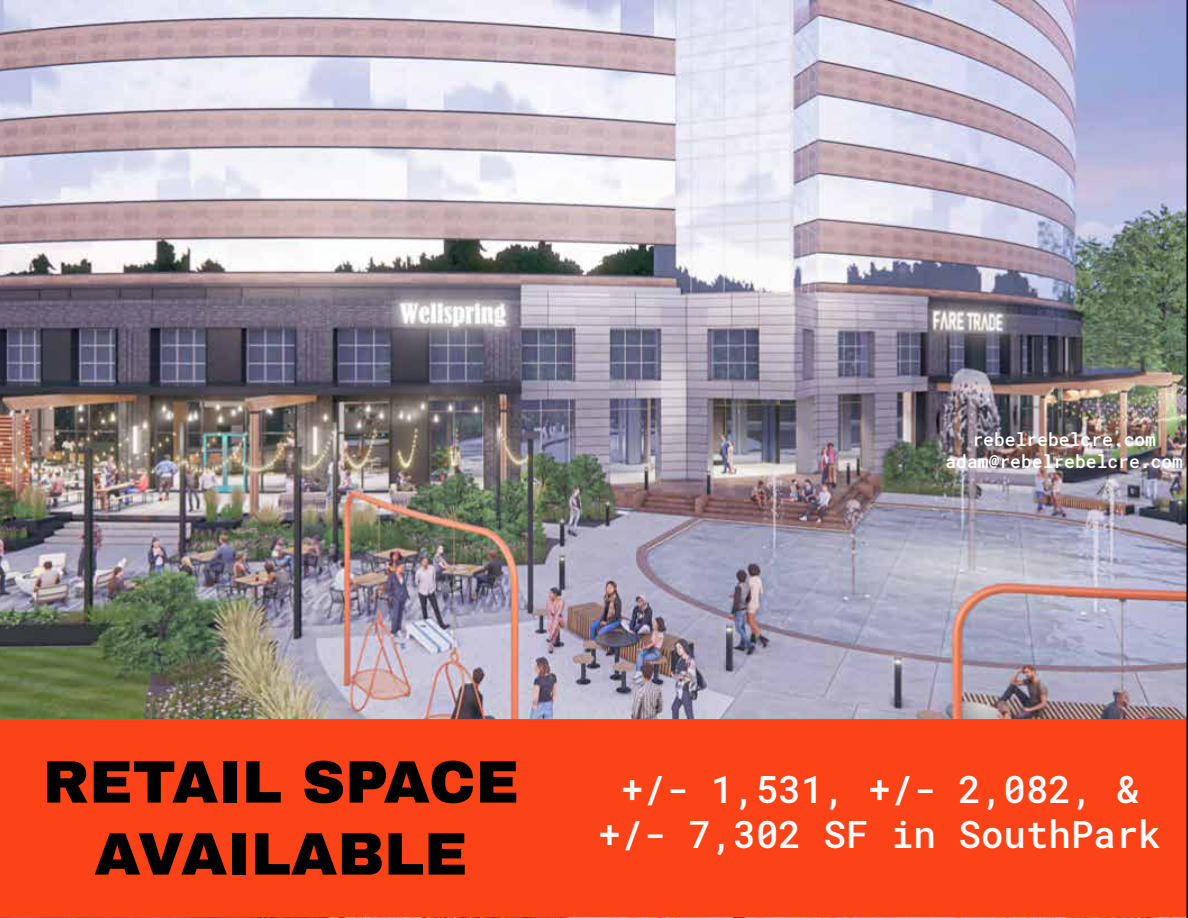
<style>
.page{position:relative;width:1188px;height:918px;background:#fff}
.page>*{position:absolute;margin:0;border:0;box-sizing:border-box;transform-origin:0 0}
.t1{font:900 60px/72px "Archivo";color:#000;text-align:center}
.t2{font:500 37.5px/45px "Roboto Mono";color:#fff;text-align:center}
.t3{font:500 18px/21.6px "Roboto Mono";color:#fff;text-align:center}
</style>
<div class="page">
<img style="left:0;top:1px;width:1186px;height:917px">
<div style="left:4px;top:724px;width:1180px;height:189px;background:#fc4217"></div>
<div style="left:0;top:719px;width:1188px;height:198px;border:9px solid #fc4217"></div>
<svg style="left:1186px;top:0;width:2px;height:918px;background:#2a2020"></svg>
<p class="t3" style="left:946px;top:428px;width:239px">rebelrebelcre.com adam@rebelrebelcre.com</p>
<h1 class="t1" style="left:43px;top:746px;width:478px">RETAIL SPACE<br>AVAILABLE</h1>
<p class="t2" style="left:599px;top:766px;width:564px">+/- 1,531, +/- 2,082, &amp; +/- 7,302 SF in SouthPark</p>
</div>
